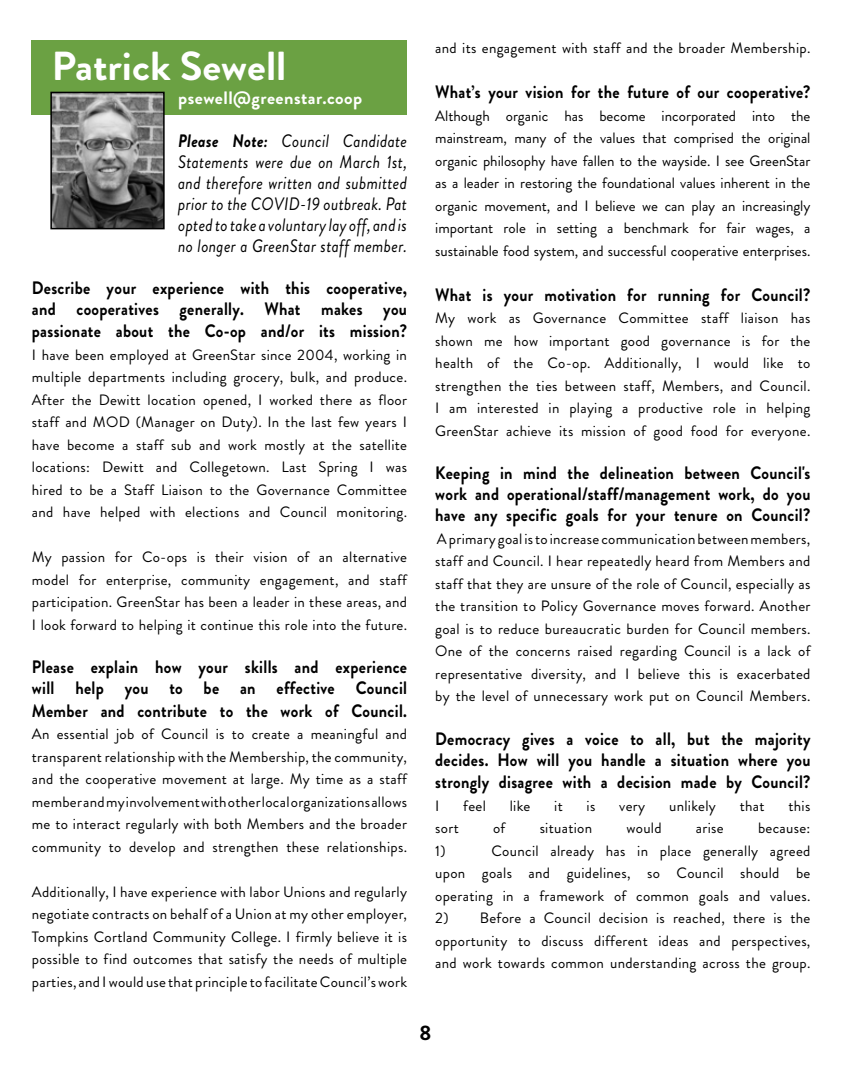
<style>
.page{position:relative;width:851px;height:1080px;background:#fff}
.page>*{position:absolute;margin:0;border:0;box-sizing:border-box;transform-origin:0 0}
.t1{font:700 40.5px "Brandon Grotesque";color:#fff;scale:1.04 1}
.t2{font:700 21px "Brandon Grotesque";color:#000}
.t3{font:700 18px/21.8px "Brandon Grotesque";letter-spacing:.02em;color:#000;text-align:justify;scale:.9 1}
.t4{font:italic 18px/21px "Brandon Grotesque";letter-spacing:.02em;color:#000;text-align:justify;scale:.9 1}
.t5{font:700 18px "Brandon Grotesque";letter-spacing:.025em;color:#fff}
.t6{font:15px/22.5px "Brandon Grotesque";letter-spacing:.02em;color:#000;text-align:justify}
.s1{font-weight:700}
</style>
<div class="page">
<div style="left:32px;top:40px;width:375px;height:75px;background:#6ba143"></div>
<img style="left:53px;top:95px;width:109px;height:131px">
<div style="left:50px;top:92px;width:115px;height:137px;border:2px solid #000"></div>
<h1 class="t1" style="left:51px;top:37px;width:227px">Patrick Sewell</h1>
<p class="t5" style="left:178px;top:85px;width:186px">psewell@greenstar.coop</p>
<p class="t4" style="left:178px;top:131px;width:256px"><span class="s1">Please Note:</span> Council Candidate Statements were due on March 1st, and therefore written and submitted prior to the COVID-19 outbreak. Pat opted to take a voluntary lay off, and is no longer a GreenStar staff member.</p>
<p class="t3" style="left:32px;top:277px;width:418px">Describe your experience with this cooperative, and cooperatives generally. What makes you passionate about the Co-op and/or its mission?</p>
<p class="t6" style="left:32px;top:344px;width:377px">I have been employed at GreenStar since 2004, working in multiple departments including grocery, bulk, and produce.<br>After the Dewitt location opened, I worked there as floor staff and MOD (Manager on Duty). In the last few years I have become a staff sub and work mostly at the satellite locations: Dewitt and Collegetown. Last Spring I was hired to be a Staff Liaison to the Governance Committee and have helped with elections and Council monitoring.</p>
<p class="t6" style="left:32px;top:546px;width:377px">My passion for Co-ops is their vision of an alternative model for enterprise, community engagement, and staff participation. GreenStar has been a leader in these areas, and I look forward to helping it continue this role into the future.</p>
<p class="t3" style="left:32px;top:657px;width:418px">Please explain how your skills and experience will help you to be an effective Council Member and contribute to the work of Council.</p>
<p class="t6" style="left:32px;top:723px;width:377px">An essential job of Council is to create a meaningful and transparent relationship with the Membership, the community, and the cooperative movement at large. My time as a staff member and my involvement with other local organizations allows me to interact regularly with both Members and the broader community to develop and strengthen these relationships.</p>
<p class="t6" style="left:32px;top:881px;width:377px">Additionally, I have experience with labor Unions and regularly negotiate contracts on behalf of a Union at my other employer, Tompkins Cortland Community College. I firmly believe it is possible to find outcomes that satisfy the needs of multiple parties, and I would use that principle to facilitate Council’s work</p>
<p class="t6" style="left:435px;top:37px;width:376px">and its engagement with staff and the broader Membership.</p>
<p class="t3" style="left:435px;top:82px;width:418px">What’s your vision for the future of our cooperative?</p>
<p class="t6" style="left:435px;top:105px;width:377px">Although organic has become incorporated into the mainstream, many of the values that comprised the original organic philosophy have fallen to the wayside. I see GreenStar as a leader in restoring the foundational values inherent in the organic movement, and I believe we can play an increasingly important role in setting a benchmark for fair wages, a sustainable food system, and successful cooperative enterprises.</p>
<p class="t3" style="left:435px;top:284px;width:418px">What is your motivation for running for Council?</p>
<p class="t6" style="left:435px;top:307px;width:377px">My work as Governance Committee staff liaison has shown me how important good governance is for the health of the Co-op. Additionally, I would like to strengthen the ties between staff, Members, and Council.<br>I am interested in playing a productive role in helping GreenStar achieve its mission of good food for everyone.</p>
<p class="t3" style="left:435px;top:463px;width:418px;line-height:21px">Keeping in mind the delineation between Council's work and operational/staff/management work, do you have any specific goals for your tenure on Council?</p>
<p class="t6" style="left:435px;top:528px;width:377px">A primary goal is to increase communication between members, staff and Council. I hear repeatedly heard from Members and staff that they are unsure of the role of Council, especially as the transition to Policy Governance moves forward. Another goal is to reduce bureaucratic burden for Council members.<br>One of the concerns raised regarding Council is a lack of representative diversity, and I believe this is exacerbated by the level of unnecessary work put on Council Members.</p>
<p class="t3" style="left:435px;top:728px;width:418px">Democracy gives a voice to all, but the majority decides. How will you handle a situation where you strongly disagree with a decision made by Council?</p>
<p class="t6" style="left:435px;top:795px;width:6px">I</p>
<p class="t6" style="left:463px;top:795px;width:24px">feel</p>
<p class="t6" style="left:509px;top:795px;width:22px">like</p>
<p class="t6" style="left:554px;top:795px;width:10px">it</p>
<p class="t6" style="left:586px;top:795px;width:10px">is</p>
<p class="t6" style="left:619px;top:795px;width:28px">very</p>
<p class="t6" style="left:669px;top:795px;width:48px">unlikely</p>
<p class="t6" style="left:739px;top:795px;width:26px">that</p>
<p class="t6" style="left:788px;top:795px;width:23px">this</p>
<p class="t6" style="left:435px;top:817px;width:25px">sort</p>
<p class="t6" style="left:493px;top:817px;width:14px">of</p>
<p class="t6" style="left:539px;top:817px;width:54px">situation</p>
<p class="t6" style="left:626px;top:817px;width:37px">would</p>
<p class="t6" style="left:696px;top:817px;width:29px">arise</p>
<p class="t6" style="left:758px;top:817px;width:54px">because:</p>
<p class="t6" style="left:435px;top:840px;width:12px">1)</p>
<p class="t6" style="left:435px;top:840px;width:377px;text-indent:56px">Council already has in place generally agreed upon goals and guidelines, so Council should be operating in a framework of common goals and values.</p>
<p class="t6" style="left:435px;top:907px;width:377px">2) Before a Council decision is reached, there is the opportunity to discuss different ideas and perspectives, and work towards common understanding across the group.</p>
<h2 class="t2" style="left:419px;top:1018px;width:13px">8</h2>
</div>
